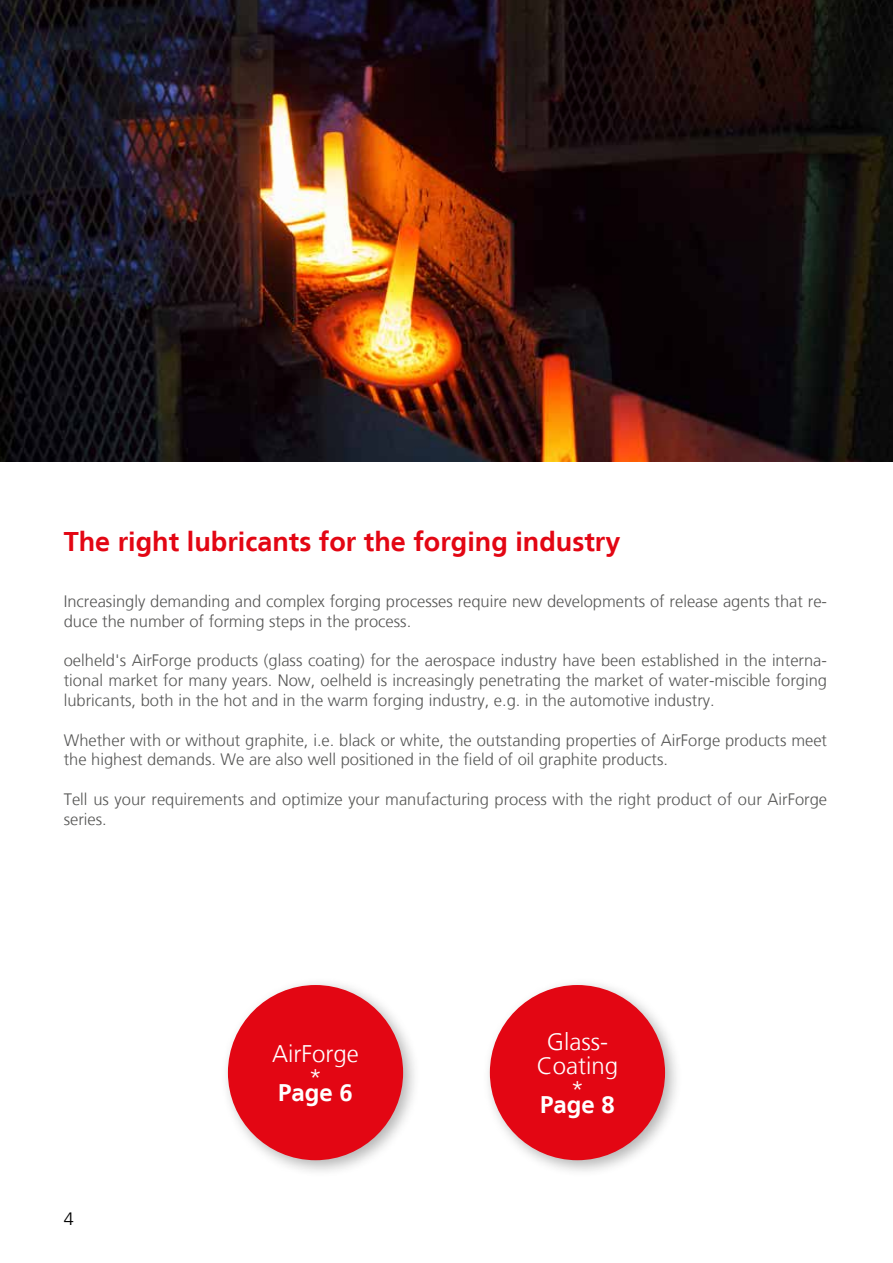
<style>
.page{position:relative;width:893px;height:1263px;background:#fff}
.page>*{position:absolute;margin:0;border:0;box-sizing:border-box;transform-origin:0 0}
.t1{font:700 27px "Frutiger LT";color:#e30613}
.t2{font:300 24px/24px "Frutiger LT";color:#fff;text-align:center}
.t3{font:700 24px "Frutiger LT";color:#fff}
.t4{font:300 18px "Frutiger LT Std";color:#000}
.t5{font:300 16.5px/19.8px "Frutiger LT";color:#575756}
</style>
<div class="page">
<img style="left:0;top:0;width:893px;height:461px">
<div style="left:220px;top:977px;width:201px;height:201px;background:#000;opacity:.3"></div>
<div style="left:228px;top:985px;width:175px;height:175px;background:#e30613;border-radius:50%"></div>
<div style="left:482px;top:977px;width:201px;height:201px;background:#000;opacity:.3"></div>
<div style="left:490px;top:985px;width:175px;height:175px;background:#e30613;border-radius:50%"></div>
<h1 class="t1" style="left:64px;top:526px;width:558px">The right lubricants for the forging industry</h1>
<p class="t5" style="left:64px;top:591px;width:765px">Increasingly demanding and complex forging processes require new developments of release agents that re&shy;duce the number of forming steps in the process.</p>
<p class="t5" style="left:64px;top:651px;width:765px;text-align:justify">oelheld's AirForge products (glass coating) for the aerospace industry have been established in the interna&shy;tional market for many years. Now, oelheld is increasingly penetrating the market of water-miscible forging lubricants, both in the hot and in the warm forging industry, e.g. in the automotive industry.</p>
<p class="t5" style="left:64px;top:730px;width:765px">Whether with or without graphite, i.e. black or white, the outstanding properties of AirForge products meet the highest demands. We are also well positioned in the field of oil graphite products.</p>
<p class="t5" style="left:64px;top:789px;width:765px">Tell us your requirements and optimize your manufacturing process with the right product of our AirForge series.</p>
<p class="t4" style="left:64px;top:1208px;width:12px">4</p>
<h2 class="t2" style="left:272px;top:1042px;width:88px">AirForge *</h2>
<h2 class="t3" style="left:278px;top:1078px;width:76px">Page 6</h2>
<h2 class="t2" style="left:537px;top:1030px;width:83px">Glass-<br>Coating *</h2>
<h2 class="t3" style="left:540px;top:1090px;width:76px">Page 8</h2>
</div>
